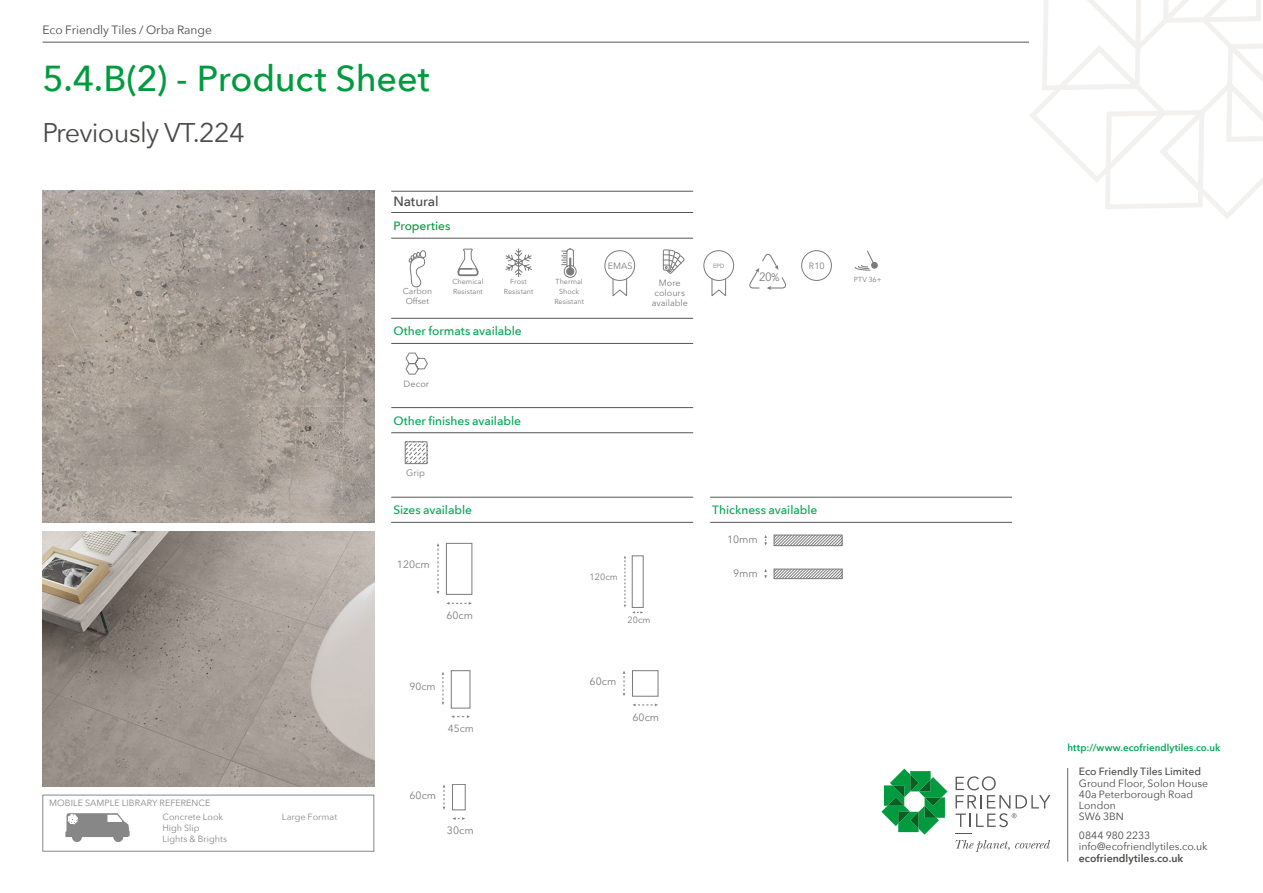
<style>
.page{position:relative;width:1263px;height:893px;background:#fff}
.page>*{position:absolute;margin:0;border:0;box-sizing:border-box;transform-origin:0 0}
.t1{font:500 36px "Avenir Next";letter-spacing:-.005em;color:#009b3e}
.t2{font:27px "Avenir Next";letter-spacing:-.025em;color:#4a4a49}
.t3{font:500 13.5px "Avenir Next";letter-spacing:-.005em;color:#4a4a49}
.t4{font:500 12px "Avenir Next";letter-spacing:-.005em;color:#00a754}
.t5{font:12px "Avenir Next";letter-spacing:-.005em;color:#4a4a49}
.t6{font:500 12px "Avenir Next";letter-spacing:-.005em;color:#009b3e}
.t7{font:12px "Avenir Next";color:#7c7b7b;scale:.95 1}
.t8{font:10.5px/11.2px "Avenir Next";color:#4a4a49}
.t9{font:10.5px "Avenir Next";color:#7c7b7b}
.t10{font:500 10.5px "Avenir Next";color:#4a4a49}
.t11{font:600 10.5px "Avenir Next";letter-spacing:.005em;color:#4a4a49}
.t12{font:10.2px "Avenir Next";color:#7c7b7b}
.t13{font:600 9.75px "Avenir Next";letter-spacing:.005em;color:#00a754}
.t14{font:9.3px "Avenir Next";color:#7c7b7b}
.t15{font:9px/11.2px "Avenir Next";letter-spacing:.005em;color:#878787}
.t16{font:9px/9.8px "Avenir Next";color:#7c7b7b;text-align:center}
.t17{font:8.55px/10.2px "Avenir Next";color:#7c7b7b;text-align:center}
.t18{font:7.2px/9.8px "Avenir Next";color:#7c7b7b;text-align:center}
.t19{font:6px "Avenir Next";color:#7c7b7b}
.s1{font-size:10.65px}
</style>
<div class="page">
<svg style="left:881px;top:769px;width:66px;height:66px"></svg>
<svg style="left:955px;top:840px;width:95px;height:12px"></svg>
<svg style="left:955px;top:833px;width:17px;height:1px"></svg>
<svg style="left:955px;top:776px;width:95px;height:51px"></svg>
<hr style="left:1067px;top:768px;width:1px;height:94px;background:#4a4a49">
<div style="left:42px;top:795px;width:332px;height:57px;border:1px solid #878787"></div>
<div style="left:72px;top:832px;width:10px;height:10px;background:#878787;border-radius:50%"></div>
<div style="left:113px;top:832px;width:10px;height:10px;background:#878787;border-radius:50%"></div>
<svg style="left:65px;top:813px;width:65px;height:24px"></svg>
<svg style="left:1029px;top:0;width:234px;height:219px"></svg>
<svg style="left:764px;top:535px;width:3px;height:10px"></svg>
<svg style="left:776px;top:537px;width:64px;height:7px"></svg>
<div style="left:774px;top:535px;width:68px;height:11px;border:1px solid #7c7b7b"></div>
<svg style="left:764px;top:569px;width:3px;height:9px"></svg>
<svg style="left:776px;top:571px;width:64px;height:6px"></svg>
<div style="left:774px;top:569px;width:68px;height:10px;border:1px solid #7c7b7b"></div>
<div style="left:632px;top:670px;width:26px;height:27px;border:1px solid #7c7b7b"></div>
<svg style="left:623px;top:671px;width:2px;height:25px"></svg>
<svg style="left:633px;top:703px;width:25px;height:3px"></svg>
<div style="left:632px;top:555px;width:11px;height:53px;border:1px solid #7c7b7b"></div>
<svg style="left:624px;top:556px;width:2px;height:51px"></svg>
<svg style="left:632px;top:611px;width:11px;height:3px"></svg>
<div style="left:451px;top:670px;width:19px;height:38px;border:1px solid #7c7b7b"></div>
<svg style="left:442px;top:672px;width:2px;height:33px"></svg>
<svg style="left:451px;top:715px;width:19px;height:3px"></svg>
<div style="left:452px;top:784px;width:14px;height:26px;border:1px solid #7c7b7b"></div>
<svg style="left:443px;top:784px;width:2px;height:26px"></svg>
<svg style="left:452px;top:817px;width:13px;height:3px"></svg>
<div style="left:446px;top:543px;width:26px;height:52px;border:1px solid #7c7b7b"></div>
<svg style="left:437px;top:543px;width:2px;height:51px"></svg>
<svg style="left:446px;top:602px;width:26px;height:3px"></svg>
<svg style="left:407px;top:443px;width:18px;height:19px"></svg>
<div style="left:405px;top:441px;width:22px;height:23px;border:1px solid #7c7b7b"></div>
<svg style="left:405px;top:352px;width:23px;height:23px"></svg>
<div style="left:801px;top:250px;width:31px;height:31px;border:1px solid #7c7b7b;border-radius:50%"></div>
<div style="left:604px;top:250px;width:31px;height:31px;border:1px solid #7c7b7b;border-radius:50%"></div>
<svg style="left:612px;top:278px;width:15px;height:19px"></svg>
<svg style="left:663px;top:249px;width:22px;height:25px"></svg>
<div style="left:871px;top:262px;width:7px;height:7px;border:2px solid #7c7b7b;border-radius:50%"></div>
<svg style="left:855px;top:251px;width:22px;height:20px"></svg>
<svg style="left:749px;top:253px;width:37px;height:37px"></svg>
<hr style="left:391px;top:238px;width:302px;height:1px;background:#575756">
<hr style="left:391px;top:212px;width:302px;height:1px;background:#575756">
<hr style="left:391px;top:343px;width:302px;height:1px;background:#575756">
<hr style="left:391px;top:318px;width:302px;height:1px;background:#575756">
<hr style="left:391px;top:432px;width:302px;height:1px;background:#575756">
<hr style="left:391px;top:407px;width:302px;height:1px;background:#575756">
<hr style="left:391px;top:522px;width:302px;height:1px;background:#575756">
<hr style="left:391px;top:497px;width:302px;height:1px;background:#575756">
<hr style="left:710px;top:522px;width:302px;height:1px;background:#575756">
<hr style="left:710px;top:497px;width:302px;height:1px;background:#575756">
<hr style="left:391px;top:191px;width:302px;height:1px;background:#575756">
<svg style="left:408px;top:250px;width:19px;height:38px"></svg>
<svg style="left:457px;top:249px;width:22px;height:27px"></svg>
<svg style="left:505px;top:248px;width:27px;height:29px"></svg>
<svg style="left:561px;top:249px;width:16px;height:29px"></svg>
<img style="left:43px;top:191px;width:331px;height:331px">
<img style="left:43px;top:531px;width:331px;height:255px">
<div style="left:703px;top:250px;width:31px;height:31px;border:1px solid #7c7b7b;border-radius:50%"></div>
<svg style="left:711px;top:278px;width:15px;height:19px"></svg>
<hr style="left:43px;top:42px;width:986px;height:1px;background:#575756">
<p class="t5" style="left:43px;top:20px;width:171px">Eco Friendly Tiles / Orba Range</p>
<h1 class="t1" style="left:43px;top:48px;width:389px">5.4.B(2) - Product Sheet</h1>
<h2 class="t2" style="left:43px;top:110px;width:204px">Previously VT.224</h2>
<p class="t15" style="left:49px;top:797px;width:163px">MOBILE SAMPLE LIBRARY REFERENCE</p>
<p class="t15" style="left:162px;top:810px;width:66px">Concrete Look<br>High Slip<br>Lights &amp; Brights</p>
<p class="t15" style="left:282px;top:810px;width:57px">Large Format</p>
<p class="t3" style="left:393px;top:190px;width:47px">Natural</p>
<p class="t6" style="left:393px;top:215px;width:58px">Properties</p>
<p class="t17" style="left:403px;top:286px;width:31px">Carbon<br>Offset</p>
<p class="t18" style="left:452px;top:276px;width:33px;text-align:left">Chemical<br>Resistant</p>
<p class="t18" style="left:504px;top:277px;width:31px">Frost<br>Resistant</p>
<p class="t18" style="left:554px;top:276px;width:31px">Thermal<br>Shock<br>Resistant</p>
<p class="t4" style="left:393px;top:321px;width:130px">Other formats available</p>
<p class="t16" style="left:403px;top:378px;width:27px">Decor</p>
<p class="t4" style="left:393px;top:410px;width:129px">Other finishes available</p>
<p class="t14" style="left:406px;top:465px;width:21px">Grip</p>
<p class="t16" style="left:608px;top:260px;width:26px">EMAS</p>
<p class="t16" style="left:809px;top:260px;width:17px">R10</p>
<p class="t16" style="left:652px;top:278px;width:38px">More colours available</p>
<p class="t19" style="left:713px;top:261px;width:13px">EPD</p>
<p class="t7" style="left:759px;top:266px;width:23px">20<span class="s1">%</span></p>
<p class="t18" style="left:854px;top:275px;width:29px">PTV 36+</p>
<p class="t4" style="left:393px;top:500px;width:80px">Sizes available</p>
<p class="t4" style="left:712px;top:500px;width:107px">Thickness available</p>
<p class="t9" style="left:397px;top:555px;width:34px">120cm</p>
<p class="t9" style="left:446px;top:607px;width:28px">60cm</p>
<p class="t12" style="left:409px;top:677px;width:28px">90cm</p>
<p class="t12" style="left:448px;top:720px;width:28px">45cm</p>
<p class="t9" style="left:409px;top:787px;width:28px">60cm</p>
<p class="t9" style="left:447px;top:822px;width:28px">30cm</p>
<p class="t16" style="left:590px;top:572px;width:30px">120cm</p>
<p class="t16" style="left:628px;top:614px;width:24px">20cm</p>
<p class="t9" style="left:590px;top:673px;width:28px">60cm</p>
<p class="t9" style="left:632px;top:708px;width:28px">60cm</p>
<p class="t9" style="left:727px;top:530px;width:32px">10mm</p>
<p class="t9" style="left:733px;top:564px;width:26px">9mm</p>
<p class="t13" style="left:1067px;top:739px;width:154px">http://www.ecofriendlytiles.co.uk</p>
<p class="t10" style="left:1079px;top:763px;width:124px">Eco Friendly Tiles Limited</p>
<p class="t8" style="left:1079px;top:777px;width:131px">Ground Floor, Solon House<br>40a Peterborough Road<br>London<br>SW6 3BN</p>
<p class="t8" style="left:1079px;top:829px;width:130px">0844 980 2233 info@ecofriendlytiles.co.uk</p>
<p class="t11" style="left:1079px;top:849px;width:106px">ecofriendlytiles.co.uk</p>
</div>
